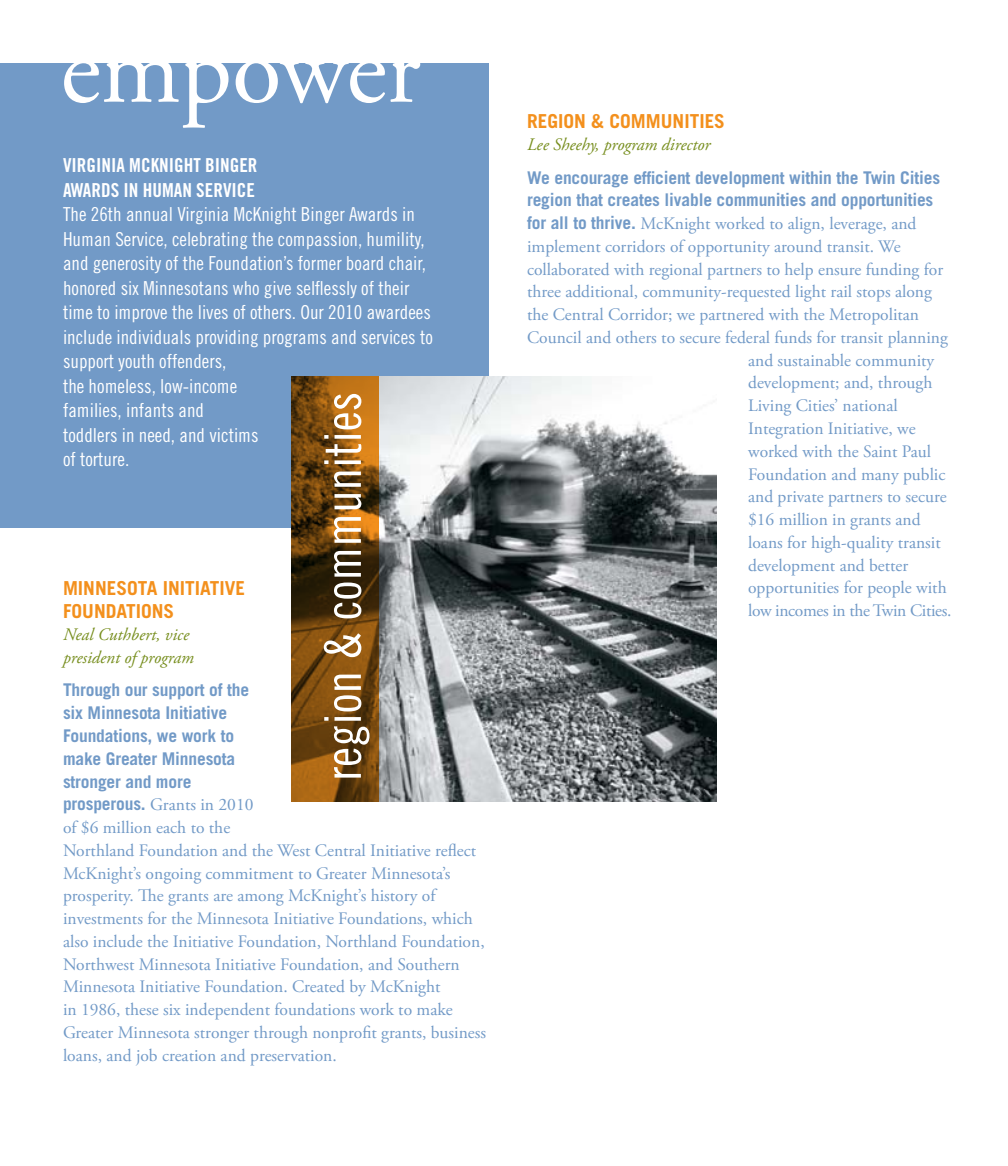
<style>
.page{position:relative;width:1008px;height:1166px;background:#fff}
.page>*{position:absolute;margin:0;border:0;box-sizing:border-box;transform-origin:0 0}
.t1{font:101.5px "Adobe Garamond Pro";color:#fff}
.t2{font:19.25px/24.5px "Trade Gothic Cond Eighteen";color:#fff}
.t3{font:700 19.25px/22.8px "Trade Gothic";color:#f3901d}
.t4{font:19.25px/24.5px "Trade Gothic Bold Cond Twenty";color:#fff}
.t5{font:17.5px/22.8px "Adobe Garamond Pro";color:#729ac7}
.t6{font:700 17.5px/22.8px "Trade Gothic";letter-spacing:-.01em;color:#729ac7}
.t7{font:italic 17.5px/22.8px "Adobe Garamond Pro";color:#778e1e}
.t8{font:17.5px "Adobe Garamond Pro";letter-spacing:-.02em;color:#729ac7}
.s1{font-family:"Trade Gothic";font-weight:700}
</style>
<div class="page">
<div style="left:0;top:63px;width:488px;height:464px;background:#729ac7"></div>
<img style="left:379px;top:376px;width:338px;height:425px">
<svg style="left:291px;top:376px;width:88px;height:425px;background:#70450d"></svg>
<svg style="left:324px;top:394px;width:46px;height:383px;background:#957042"></svg>
<h1 class="t1" style="left:61px;top:9px;width:361px">empower</h1>
<p class="t4" style="left:63px;top:153px;width:196px">VIRGINIA MCKNIGHT BINGER<br>AWARDS IN HUMAN SERVICE</p>
<p class="t2" style="left:63px;top:202px;width:371px">The 26th annual Virginia McKnight Binger Awards in Human Service, celebrating the compassion, humility, and generosity of the Foundation’s former board chair, honored six Minnesotans who give selflessly of their time to improve the lives of others. Our 2010 awardees include individuals providing programs and services to support youth offenders,<br>the homeless, low-income<br>families, infants and<br>toddlers in need, and victims<br>of torture.</p>
<p class="t3" style="left:63px;top:576px;width:184px">Mi nnesota Initiative<br>Foundations</p>
<p class="t7" style="left:63px;top:624px;width:132px">Neal Cuthbert, vice president of program</p>
<p class="t6" style="left:63px;top:678px;width:188px">Through our support of the six Minnesota Initiative<br>Foundations, we work to make Greater Minnesota stronger and more</p>
<p class="t5" style="left:63px;top:794px;width:425px"><span class="s1">prosperous.</span> Grants in 2010<br>of $6 million each to the<br>Northland Foundation and the West Central Initiative reflect McKnight’s ongoing commitment to Greater Minnesota’s prosperity. The grants are among McKnight’s history of investments for the Minnesota Initiative Foundations, which also include the Initiative Foundation, Northland Foundation, Northwest Minnesota Initiative Foundation, and Southern Minnesota Initiative Foundation. Created by McKnight<br>in 1986, these six independent foundations work to make Greater Minnesota stronger through nonprofit grants, business loans, and job creation and preservation.</p>
<p class="t3" style="left:527px;top:109px;width:199px">Region &amp; Communities</p>
<p class="t7" style="left:527px;top:134px;width:185px">Lee Sheehy, program director</p>
<p class="t6" style="left:527px;top:166px;width:415px">We encourage efficient development within the Twin Cities region that creates livable communities and opportunities</p>
<p class="t5" style="left:527px;top:213px;width:391px"><span class="s1">for all to thrive.</span> McKnight worked to align, leverage, and</p>
<p class="t5" style="left:527px;top:236px;width:375px">implement corridors of opportunity around transit. We</p>
<p class="t5" style="left:527px;top:258px;width:418px">collaborated with regional partners to help ensure funding for</p>
<p class="t5" style="left:527px;top:281px;width:406px">three additional, community-requested light rail stops along</p>
<p class="t5" style="left:527px;top:304px;width:394px">the Central Corridor; we partnered with the Metropolitan</p>
<p class="t5" style="left:527px;top:327px;width:422px">Council and others to secure federal funds for transit planning</p>
<p class="t5" style="left:748px;top:349px;width:188px">and sustainable community</p>
<p class="t5" style="left:748px;top:372px;width:186px">development; and, through</p>
<p class="t5" style="left:748px;top:395px;width:151px">Living Cities’ national</p>
<p class="t5" style="left:748px;top:418px;width:169px">Integration Initiative, we</p>
<p class="t5" style="left:748px;top:440px;width:184px">worked with the Saint Paul</p>
<p class="t5" style="left:748px;top:463px;width:199px">Foundation and many public</p>
<p class="t5" style="left:748px;top:486px;width:200px">and private partners to secure</p>
<p class="t5" style="left:748px;top:509px;width:174px">$16 million in grants and</p>
<p class="t5" style="left:748px;top:531px;width:194px">loans for high-quality transit</p>
<p class="t5" style="left:748px;top:554px;width:162px">development and better</p>
<p class="t5" style="left:748px;top:577px;width:200px">opportunities for people with</p>
<p class="t8" style="left:748px;top:600px;width:205px">low incomes in the Twin Cities.</p>
</div>
